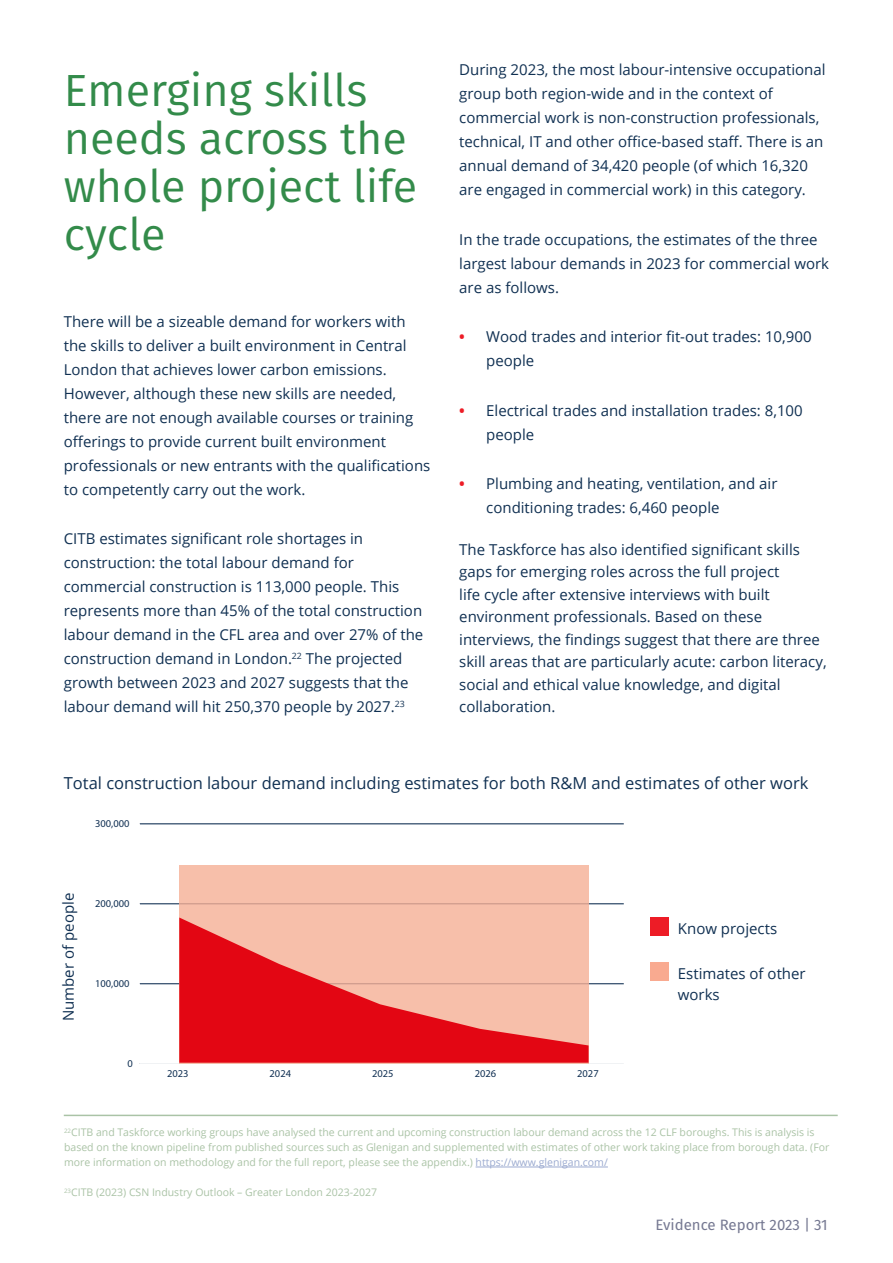
<style>
.page{position:relative;width:893px;height:1263px;background:#fff}
.page>*{position:absolute;margin:0;border:0;box-sizing:border-box;transform-origin:0 0}
.t1{font:45px/48px "Fira Sans";color:#338b4a}
.t2{font:16.5px "Open Sans";color:#103052}
.t3{font:15px/24px "Open Sans";color:#103052}
.t4{font:15px "Fira Sans";color:#767992}
.t5{font:10.5px/15px "Open Sans";color:#aac3a6}
.t6{font:10.5px "Open Sans";color:#113053}
.t7{font:700 10.5px "Open Sans";color:#113053}
.s1{font-weight:700;color:#ed1c26}
.s2{color:#9baad0}
</style>
<div class="page">
<hr style="left:140px;top:824px;width:484px;height:1px;background:#113053">
<hr style="left:64px;top:1115px;width:774px;height:1px;background:#aac3a6">
<hr style="left:476px;top:1167px;width:132px;height:1px;background:#9baad0">
<hr style="left:140px;top:903px;width:484px;height:1px;background:#113053">
<hr style="left:140px;top:983px;width:484px;height:1px;background:#113053">
<div style="left:179px;top:865px;width:410px;height:198px;background:#f7bfaa"></div>
<svg style="left:179px;top:917px;width:410px;height:146px"></svg>
<div style="left:651px;top:918px;width:18px;height:18px;background:#ed1c26"></div>
<div style="left:651px;top:962px;width:18px;height:19px;background:#f9aa90"></div>
<p class="t1" style="left:64px;top:65px;width:355px">Emerging skills needs across the whole project life cycle</p>
<p class="t3" style="left:64px;top:309px;width:351px">There will be a sizeable demand for workers with the skills to deliver a built environment in Central London that achieves lower carbon emissions.<br>However, although these new skills are needed, there are not enough available courses or training</p>
<p class="t3" style="left:64px;top:429px;width:368px">offerings to provide current built environment professionals or new entrants with the qualifications</p>
<p class="t3" style="left:64px;top:477px;width:243px">to competently carry out the work.</p>
<p class="t3" style="left:64px;top:526px;width:301px">CITB estimates significant role shortages in</p>
<p class="t3" style="left:64px;top:550px;width:337px">construction: the total labour demand for commercial construction is 113,000 people. This</p>
<p class="t3" style="left:64px;top:598px;width:361px">represents more than 45% of the total construction labour demand in the CFL area and over 27% of the</p>
<p class="t3" style="left:64px;top:646px;width:346px">construction demand in London.<sup>22</sup> The projected growth between 2023 and 2027 suggests that the labour demand will hit 250,370 people by 2027.<sup>23</sup></p>
<p class="t3" style="left:459px;top:57px;width:368px">During 2023, the most labour-intensive occupational</p>
<p class="t3" style="left:459px;top:81px;width:315px">group both region-wide and in the context of</p>
<p class="t3" style="left:459px;top:105px;width:362px">commercial work is non-construction professionals,</p>
<p class="t3" style="left:459px;top:129px;width:366px">technical, IT and other office-based staff. There is an</p>
<p class="t3" style="left:459px;top:153px;width:350px">annual demand of 34,420 people (of which 16,320 are engaged in commercial work) in this category.</p>
<p class="t3" style="left:459px;top:227px;width:371px">In the trade occupations, the estimates of the three largest labour demands in 2023 for commercial work are as follows.</p>
<p class="t3" style="left:459px;top:324px;width:354px"><span class="s1">•</span> Wood trades and interior fit-out trades: 10,900</p>
<p class="t3" style="left:486px;top:348px;width:50px">people</p>
<p class="t3" style="left:459px;top:398px;width:345px"><span class="s1">•</span> Electrical trades and installation trades: 8,100</p>
<p class="t3" style="left:486px;top:422px;width:50px">people</p>
<p class="t3" style="left:486px;top:471px;width:293px;text-indent:-27px"><span class="s1">•</span> Plumbing and heating, ventilation, and air conditioning trades: 6,460 people</p>
<p class="t3" style="left:459px;top:537px;width:342px">The Taskforce has also identified significant skills</p>
<p class="t3" style="left:459px;top:559px;width:322px">gaps for emerging roles across the full project</p>
<p class="t3" style="left:459px;top:582px;width:312px">life cycle after extensive interviews with built</p>
<p class="t3" style="left:459px;top:604px;width:304px">environment professionals. Based on these</p>
<p class="t3" style="left:459px;top:627px;width:362px">interviews, the findings suggest that there are three</p>
<p class="t3" style="left:459px;top:650px;width:369px;line-height:22.5px">skill areas that are particularly acute: carbon literacy, social and ethical value knowledge, and digital collaboration.</p>
<p class="t2" style="left:64px;top:772px;width:746px">Total construction labour demand including estimates for both R&amp;M and estimates of other work</p>
<p class="t6" style="left:95px;top:817px;width:36px">300,000</p>
<p class="t3" style="left:56px;top:1021px;width:130px;rotate:-90deg">Number of people</p>
<p class="t6" style="left:95px;top:897px;width:36px">200,000</p>
<p class="t6" style="left:95px;top:977px;width:36px">100,000</p>
<p class="t6" style="left:128px;top:1057px;width:7px">0</p>
<p class="t7" style="left:167px;top:1067px;width:23px">2023</p>
<p class="t7" style="left:270px;top:1067px;width:23px">2024</p>
<p class="t7" style="left:372px;top:1067px;width:23px">2025</p>
<p class="t7" style="left:475px;top:1067px;width:23px">2026</p>
<p class="t7" style="left:577px;top:1067px;width:23px">2027</p>
<p class="t3" style="left:678px;top:916px;width:101px">Know projects</p>
<p class="t3" style="left:678px;top:962px;width:129px;line-height:21px">Estimates of other works</p>
<p class="t5" style="left:64px;top:1124px;width:767px"><sup>22</sup>CITB and Taskforce working groups have analysed the current and upcoming construction labour demand across the 12 CLF boroughs. This is analysis is based on the known pipeline from published sources such as Glenigan and supplemented with estimates of other work taking place from borough data. (For more information on methodology and for the full report, please see the appendix.) <span class="s2">https://www.glenigan.com/</span></p>
<p class="t5" style="left:64px;top:1184px;width:314px"><sup>23</sup>CITB (2023) CSN Industry Outlook – Greater London 2023-2027</p>
<p class="t4" style="left:655px;top:1213px;width:174px">Evidence Report 2023 | 31</p>
</div>
